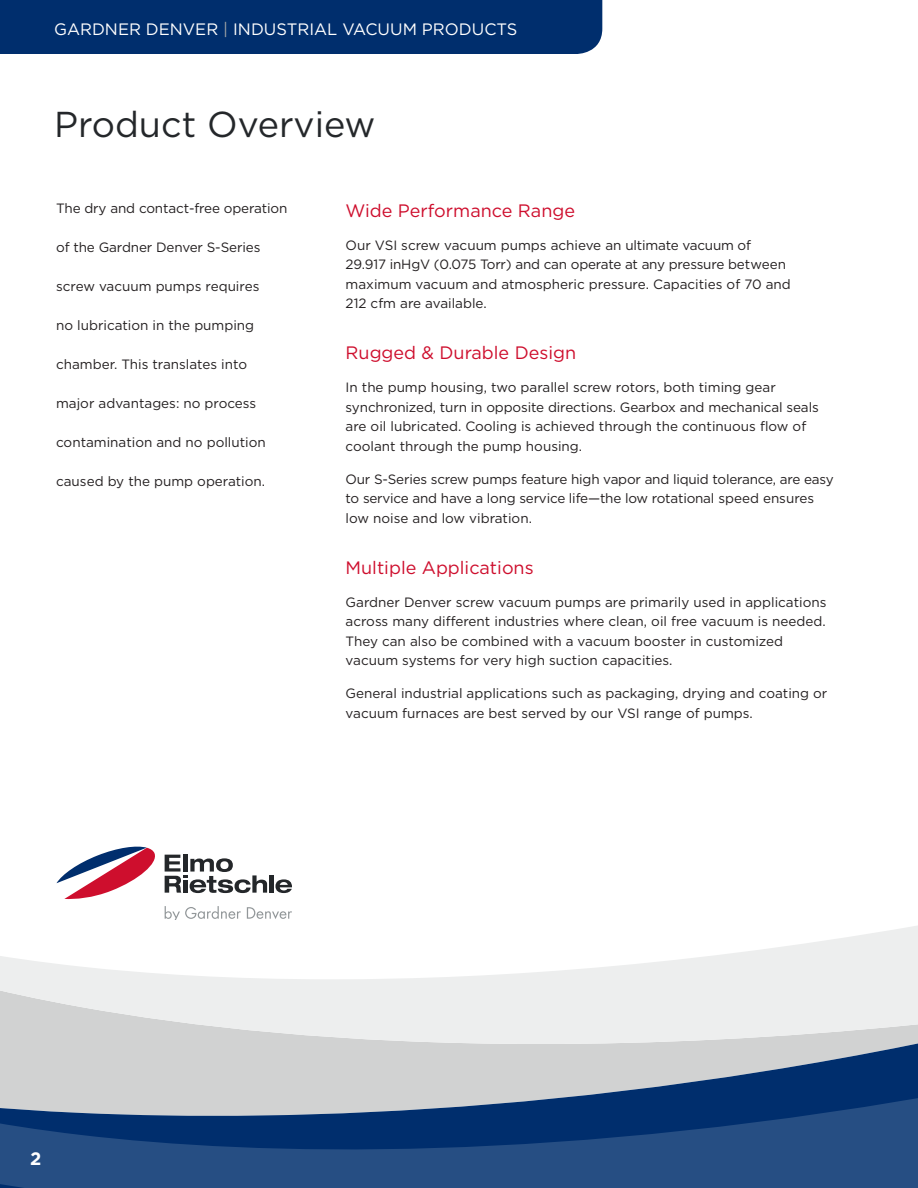
<style>
.page{position:relative;width:918px;height:1188px;background:#fff}
.page>*{position:absolute;margin:0;border:0;box-sizing:border-box;transform-origin:0 0}
.t1{font:36px "Gotham";color:#24272a}
.t2{font:18px "Gotham";color:#ce0e2d}
.t3{font:700 18px "Gotham";color:#fff}
.t4{font:16.5px "Gotham";color:#fff}
.t5{font:13.5px/19.5px "Gotham";color:#231f20}
.s1{color:#a3a5a6}
</style>
<div class="page">
<svg style="left:0;top:906px;width:918px;height:112px"></svg>
<svg style="left:0;top:1018px;width:918px;height:170px;background:#6e86a5"></svg>
<div style="left:183px;top:854px;width:5px;height:18px;background:#24272a"></div>
<svg style="left:165px;top:855px;width:102px;height:38px"></svg>
<hr style="left:270px;top:875px;width:4px;height:18px;background:#24272a">
<svg style="left:275px;top:879px;width:17px;height:14px"></svg>
<svg style="left:56px;top:846px;width:99px;height:53px"></svg>
<svg style="left:165px;top:906px;width:76px;height:13px"></svg>
<svg style="left:247px;top:907px;width:45px;height:12px"></svg>
<div style="left:0;top:0;width:602px;height:54px;background:#002e6d"></div>
<p class="t4" style="left:54px;top:19px;width:465px">GARDNER DENVER <span class="s1">|</span> INDUSTRIAL VACUUM PRODUCTS</p>
<h1 class="t1" style="left:54px;top:101px;width:323px">Product Overview</h1>
<p class="t5" style="left:56px;top:198px;width:233px">The dry and contact-free operation</p>
<p class="t5" style="left:56px;top:237px;width:206px">of the Gardner Denver S-Series</p>
<p class="t5" style="left:56px;top:276px;width:205px">screw vacuum pumps requires</p>
<p class="t5" style="left:56px;top:315px;width:200px">no lubrication in the pumping</p>
<p class="t5" style="left:56px;top:354px;width:193px">chamber. This translates into</p>
<p class="t5" style="left:56px;top:393px;width:202px">major advantages: no process</p>
<p class="t5" style="left:56px;top:432px;width:211px">contamination and no pollution</p>
<p class="t5" style="left:56px;top:471px;width:211px">caused by the pump operation.</p>
<h2 class="t2" style="left:346px;top:199px;width:231px">Wide Performance Range</h2>
<p class="t5" style="left:346px;top:235px;width:447px">Our VSI screw vacuum pumps achieve an ultimate vacuum of 29.917 inHgV (0.075 Torr) and can operate at any pressure between maximum vacuum and atmospheric pressure. Capacities of 70 and 212 cfm are available.</p>
<h2 class="t2" style="left:346px;top:342px;width:232px">Rugged &amp; Durable Design</h2>
<p class="t5" style="left:346px;top:378px;width:475px">In the pump housing, two parallel screw rotors, both timing gear synchronized, turn in opposite directions. Gearbox and mechanical seals are oil lubricated. Cooling is achieved through the continuous flow of coolant through the pump housing.</p>
<p class="t5" style="left:346px;top:469px;width:490px">Our S-Series screw pumps feature high vapor and liquid tolerance, are easy to service and have a long service life—the low rotational speed ensures low noise and low vibration.</p>
<h2 class="t2" style="left:346px;top:556px;width:190px">Multiple Applications</h2>
<p class="t5" style="left:346px;top:592px;width:482px">Gardner Denver screw vacuum pumps are primarily used in applications across many different industries where clean, oil free vacuum is needed.<br>They can also be combined with a vacuum booster in customized vacuum systems for very high suction capacities.</p>
<p class="t5" style="left:346px;top:684px;width:483px">General industrial applications such as packaging, drying and coating or vacuum furnaces are best served by our VSI range of pumps.</p>
<h2 class="t3" style="left:30px;top:1147px;width:13px">2</h2>
</div>
